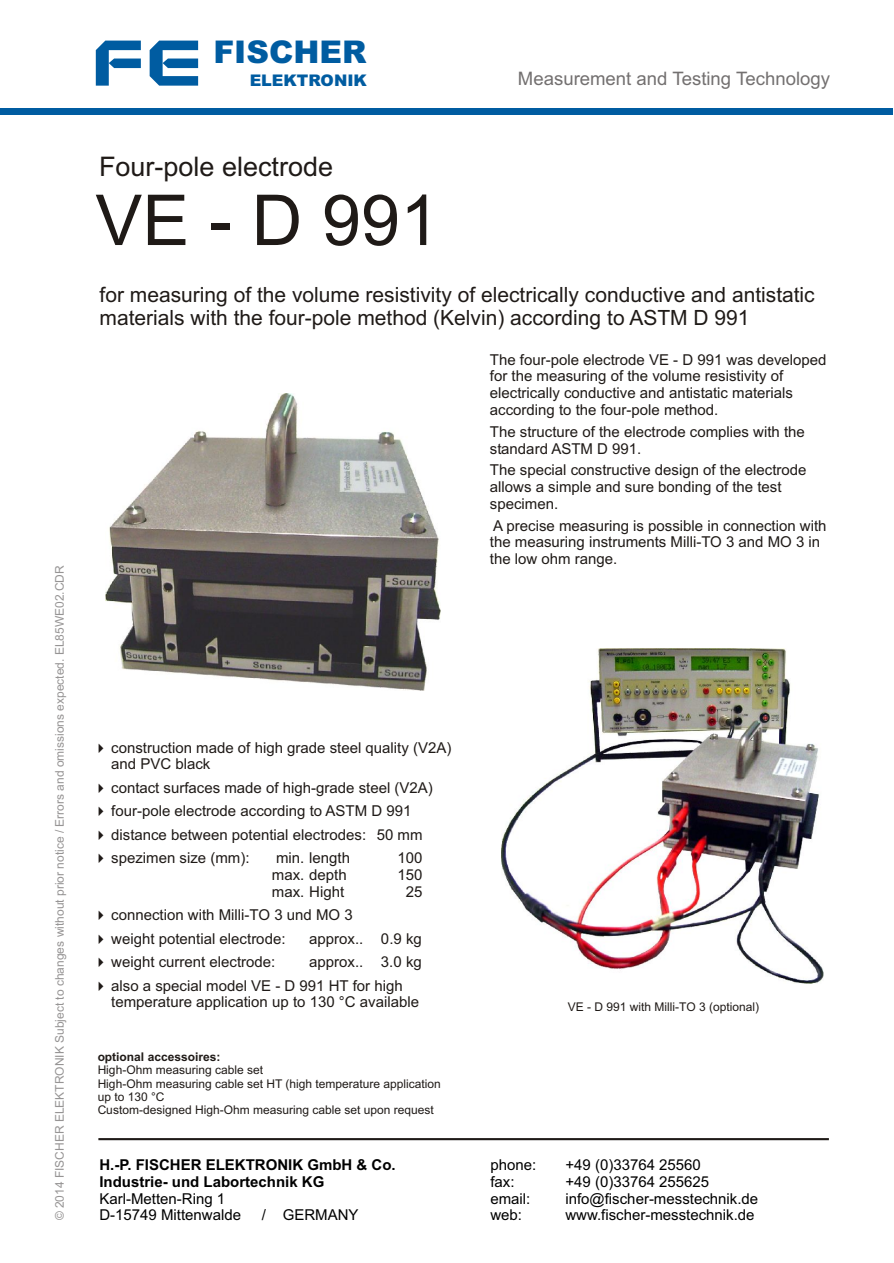
<style>
.page{position:relative;width:894px;height:1263px;background:#fff}
.page>*{position:absolute;margin:0;border:0;box-sizing:border-box;transform-origin:0 0}
.t1{font:70.2px "Arial";color:#1f1a17}
.t2{font:900 31.35px "Arial";color:#005ca1}
.t3{font:27px "Arial";color:#1f1a17}
.t4{font:21px/23.4px "Arial";color:#1f1a17}
.t5{font:18.6px "Arial";color:#737070}
.t6{font:900 16.05px "Arial";color:#005ca1}
.t7{font:15px/16.8px "Arial";color:#1f1a17}
.t8{font:15px/16.8px "Arial";color:#000}
.t9{font:700 15px/16.8px "Arial";color:#000}
.t10{font:12px/13.4px "Arial";color:#1f1a17}
.t11{font:12px "Arial";color:#969494}
.t12{font:700 12px "Arial";color:#1f1a17}
.s1{font-family:"Arial Unicode MS"}
</style>
<div class="page">
<svg style="left:96px;top:41px;width:45px;height:45px"></svg>
<svg style="left:150px;top:41px;width:48px;height:45px"></svg>
<div style="left:0;top:108px;width:893px;height:6px;background:#005ca1"></div>
<hr style="left:98px;top:1138px;width:731px;height:2px;background:#1f1a17">
<img style="left:501px;top:649px;width:322px;height:335px">
<img style="left:105px;top:394px;width:335px;height:297px">
<p class="t11" style="left:55px;top:1220px;width:657px;rotate:-90deg"><span class="s1">©</span> 2014 FISCHER ELEKTRONIK Subject to changes without prior notice / Errors and omissions expected. EL85WE02.CDR</p>
<h2 class="t2" style="left:213px;top:41px;width:155px">FISCHER</h2>
<p class="t6" style="left:250px;top:74px;width:119px">ELEKTRONIK</p>
<h3 class="t3" style="left:99px;top:156px;width:236px">Four-pole electrode</h3>
<h1 class="t1" style="left:95px;top:194px;width:345px">VE - D 991</h1>
<p class="t5" style="left:518px;top:71px;width:314px">Measurement and Testing Technology</p>
<h3 class="t4" style="left:100px;top:285px;width:717px">for measuring of the volume resistivity of electrically conductive and antistatic materials with the four-pole method (Kelvin) according to ASTM D 991</h3>
<p class="t7" style="left:490px;top:352px;width:338px">The four-pole electrode VE - D 991 was developed for the measuring of the volume resistivit of electricall conductive and antistatic materials according to the four-pole method.</p>
<p class="t7" style="left:490px;top:424px;width:317px">The structure of the electrode complies with the standard ASTM D 991.</p>
<p class="t7" style="left:490px;top:463px;width:318px">The special constructive design of the electrode allows a simple and sure bonding of the test specimen.</p>
<p class="t7" style="left:490px;top:518px;width:338px">A precise measuring is possible in connection with the measuring instruments Milli-TO 3 and MO 3 in the low ohm range.</p>
<p class="t7" style="left:759px;top:369px;width:9px">y</p>
<p class="t7" style="left:552px;top:386px;width:9px">y</p>
<p class="t7" style="left:111px;top:740px;width:342px;text-indent:-18px">✔ construction made of high grade steel quality (V2A) and PVC black</p>
<p class="t7" style="left:93px;top:781px;width:341px">✔ contact surfaces made of high-grade steel (V2A)</p>
<p class="t7" style="left:93px;top:804px;width:320px">✔ four-pole electrode according to ASTM D 991</p>
<p class="t7" style="left:93px;top:827px;width:331px">✔ distance between potential electrodes: 50 mm</p>
<p class="t7" style="left:93px;top:851px;width:158px">✔ spezimen size (mm):</p>
<p class="t7" style="left:276px;top:851px;width:76px">min. length</p>
<p class="t7" style="left:398px;top:851px;width:27px">100</p>
<p class="t7" style="left:272px;top:868px;width:76px">max. depth</p>
<p class="t7" style="left:398px;top:868px;width:27px">150</p>
<p class="t7" style="left:272px;top:884px;width:74px">max. Hight</p>
<p class="t7" style="left:406px;top:884px;width:18px">25</p>
<p class="t7" style="left:93px;top:908px;width:261px">✔ connection with Milli-TO 3 und MO 3</p>
<p class="t7" style="left:93px;top:931px;width:194px">✔ weight potential electrode:</p>
<p class="t7" style="left:309px;top:931px;width:114px">approx.. 0.9 kg</p>
<p class="t7" style="left:93px;top:955px;width:184px">✔ weight current electrode:</p>
<p class="t7" style="left:309px;top:955px;width:114px">approx.. 3.0 kg</p>
<p class="t7" style="left:111px;top:978px;width:309px;text-indent:-18px">✔ also a special model VE - D 991 HT for high temperature application up to 130 °C available</p>
<p class="t12" style="left:98px;top:1052px;width:124px">optional accessoires:</p>
<p class="t10" style="left:98px;top:1064px;width:345px">High-Ohm measuring cable set<br>High-Ohm measuring cable set HT (high temperature application up to 130 °C<br>Custom-designed High-Ohm measuring cable set upon request</p>
<p class="t9" style="left:99px;top:1158px;width:298px">H.-P. FISCHER ELEKTRONIK GmbH &amp; Co.<br>Industrie- und Labortechnik KG</p>
<p class="t8" style="left:99px;top:1191px;width:143px">Karl-Metten-Ring 1<br>D-15749 Mittenwalde</p>
<p class="t8" style="left:262px;top:1208px;width:98px">/ GERMANY</p>
<p class="t10" style="left:568px;top:1001px;width:193px">VE - D 991 with Milli-TO 3 (optional)</p>
<p class="t8" style="left:490px;top:1158px;width:47px">phone:</p>
<p class="t8" style="left:565px;top:1158px;width:137px">+49 (0)33764 25560</p>
<p class="t8" style="left:490px;top:1175px;width:26px">fax:</p>
<p class="t8" style="left:565px;top:1175px;width:145px">+49 (0)33764 255625</p>
<p class="t8" style="left:490px;top:1191px;width:42px">email:</p>
<p class="t8" style="left:565px;top:1191px;width:194px">info@fischer-messtechnik.de</p>
<p class="t8" style="left:490px;top:1208px;width:33px">web:</p>
<p class="t8" style="left:565px;top:1208px;width:191px">www.fischer-messtechnik.de</p>
</div>
